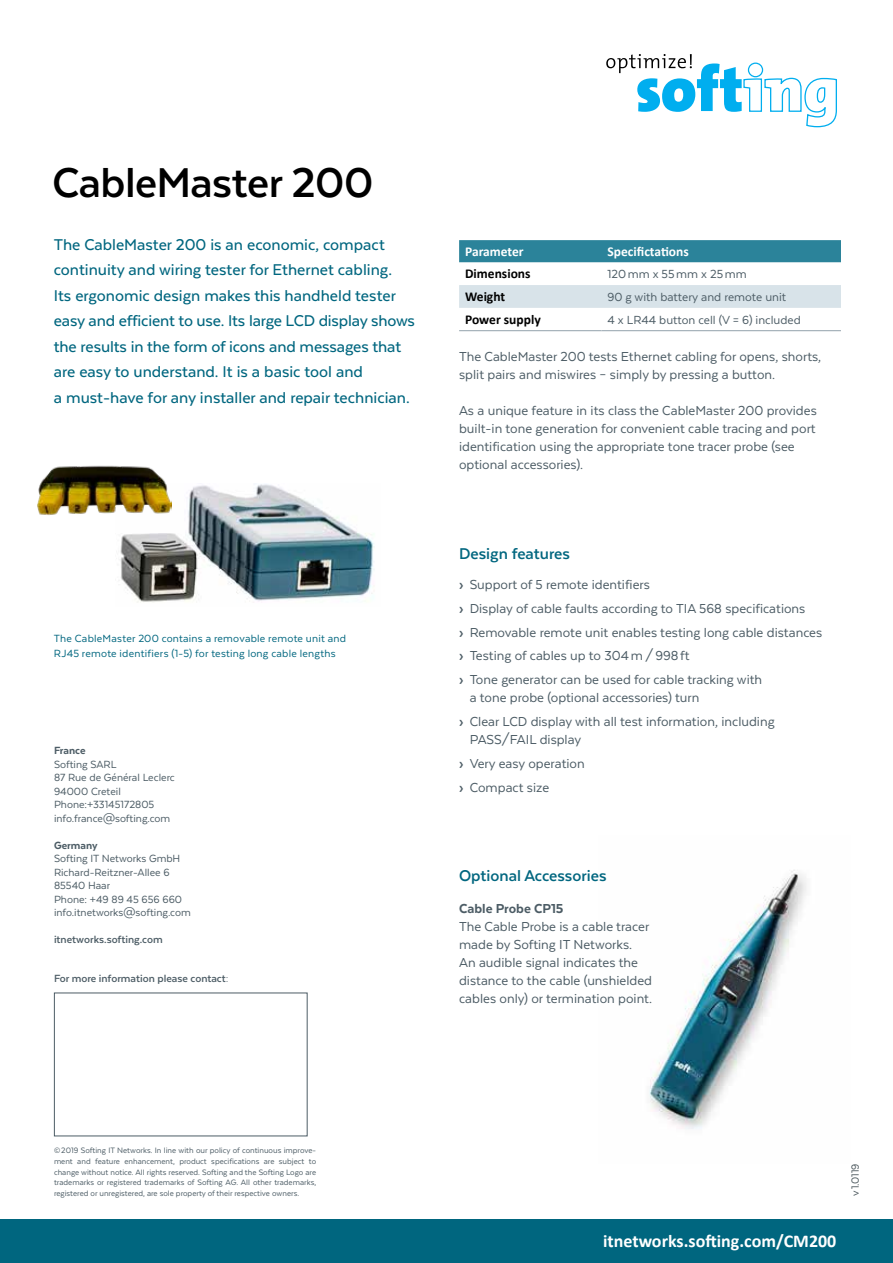
<style>
.page{position:relative;width:893px;height:1263px;background:#fff}
.page>*{position:absolute;margin:0;border:0;box-sizing:border-box;transform-origin:0 0}
.t1{font:700 48px "Texta";letter-spacing:-.01em;color:#000}
.t2{font:500 18px/25.5px "Texta";color:#00667f}
.t3{font:700 18px "Texta";color:#00667f}
.t4{font:700 18px "Calibri";color:#fff}
.t5{font:15px/18px "Texta";color:#4c5c65}
.t6{font:800 15px "Texta";color:#4c5c65}
.t7{font:13.5px "Texta";color:#4c5c65}
.t8{font:700 13.5px "Calibri";color:#000}
.t9{font:700 13.5px "Calibri";color:#fff}
.t10{font:12px/13.5px "Texta";color:#4c5c65}
.t11{font:12px/14.4px "Texta";letter-spacing:.015em;color:#00667f}
.t12{font:700 12px "Texta";color:#4c5c65}
.t13{font:800 12px "Texta";color:#4c5c65}
.t14{font:12px "Texta";color:#4c585d}
.t15{font:9px/10.8px "Texta";color:#4c5c65}
.s1{font-weight:800}
</style>
<div class="page">
<img style="left:649px;top:870px;width:158px;height:259px">
<div style="left:0;top:1219px;width:893px;height:44px;background:#00667f"></div>
<svg style="left:606px;top:54px;width:231px;height:73px"></svg>
<div style="left:459px;top:240px;width:382px;height:22px;background:#2b839a"></div>
<div style="left:459px;top:285px;width:382px;height:23px;background:#d8e3e9"></div>
<hr style="left:459px;top:330px;width:142px;height:1px;background:#9eacb5">
<hr style="left:601px;top:330px;width:240px;height:1px;background:#9eacb5">
<div style="left:54px;top:992px;width:254px;height:144px;border:1px solid #4c5c65"></div>
<img style="left:120px;top:484px;width:254px;height:119px">
<img style="left:37px;top:465px;width:134px;height:63px">
<h1 class="t1" style="left:52px;top:158px;width:322px">CableMaster 200</h1>
<p class="t2" style="left:54px;top:231px;width:363px">The CableMaster 200 is an economic, compact continuity and wiring tester for Ethernet cabling.<br>Its ergonomic design makes this handheld tester easy and efficient to use. Its large LCD display shows the results in the form of icons and messages that are easy to understand. It is a basic tool and<br>a must-have for any installer and repair technician.</p>
<p class="t11" style="left:54px;top:631px;width:294px">The CableMaster 200 contains a removable remote unit and<br>RJ45 remote identifiers (1-5) for testing long cable lengths</p>
<p class="t13" style="left:54px;top:744px;width:33px">France</p>
<p class="t10" style="left:54px;top:757px;width:122px">Softing SARL<br>87 Rue de Général Leclerc<br>94000 Creteil<br>Phone:+33145172805 info.france@softing.com</p>
<p class="t13" style="left:54px;top:839px;width:45px">Germany</p>
<p class="t10" style="left:54px;top:851px;width:138px">Softing IT Networks GmbH<br>Richard-Reitzner-Allee 6<br>85540 Haar<br>Phone: +49 89 45 656 660 info.itnetworks@softing.com</p>
<p class="t12" style="left:54px;top:933px;width:110px">itnetworks.softing.com</p>
<p class="t12" style="left:54px;top:972px;width:176px">For more information please contact:</p>
<p class="t9" style="left:465px;top:243px;width:60px">Parameter</p>
<p class="t9" style="left:607px;top:243px;width:83px">Specifictations</p>
<p class="t8" style="left:465px;top:265px;width:67px">Dimensions</p>
<p class="t7" style="left:607px;top:267px;width:141px">120mm x 55mm x 25mm</p>
<p class="t8" style="left:465px;top:288px;width:42px">Weight</p>
<p class="t7" style="left:607px;top:290px;width:180px">90 g with battery and remote unit</p>
<p class="t8" style="left:465px;top:311px;width:77px">Power supply</p>
<p class="t7" style="left:607px;top:313px;width:195px">4 x LR44 button cell (V = 6) included</p>
<p class="t5" style="left:459px;top:347px;width:364px">The CableMaster 200 tests Ethernet cabling for opens, shorts, split pairs and miswires – simply by pressing a button.</p>
<p class="t5" style="left:459px;top:401px;width:359px">As a unique feature in its class the CableMaster 200 provides built-in tone generation for convenient cable tracing and port identification using the appropriate tone tracer probe (see optional accessories).</p>
<p class="t3" style="left:459px;top:544px;width:112px">Design features</p>
<p class="t5" style="left:459px;top:573px;width:365px;line-height:23.7px"><span class="s1">›</span> Support of 5 remote identifiers<br><span class="s1">›</span> Display of cable faults according to TIA 568 specifications<br><span class="s1">›</span> Removable remote unit enables testing long cable distances <span class="s1">›</span> Testing of cables up to 304m/998ft<br><span class="s1">›</span> Tone generator can be used for cable tracking with</p>
<p class="t5" style="left:459px;top:686px;width:317px;line-height:23.9px;text-indent:11px">a tone probe (optional accessories) turn<br><span class="s1">›</span> Clear LCD display with all test information, including</p>
<p class="t5" style="left:459px;top:727px;width:127px;line-height:23.7px;text-indent:11px">PASS/FAIL display <span class="s1">›</span> Very easy operation <span class="s1">›</span> Compact size</p>
<p class="t3" style="left:459px;top:867px;width:149px">Optional Accessories</p>
<p class="t6" style="left:459px;top:900px;width:106px">Cable Probe CP15</p>
<p class="t5" style="left:459px;top:917px;width:194px">The Cable Probe is a cable tracer made by Softing IT Networks.<br>An audible signal indicates the distance to the cable (unshielded cables only) or termination point.</p>
<p class="t15" style="left:54px;top:1145px;width:264px">©2019 Softing IT Networks. In line with our policy of continuous improve&shy;ment and feature enhancement, product specifications are subject to change without notice. All rights reserved. Softing and the Softing Logo are trademarks or registered trademarks of Softing AG. All other trademarks, registered or unregistered, are sole property of their respective owners.</p>
<p class="t4" style="left:603px;top:1229px;width:235px">itnetworks.softing.com/CM200</p>
<p class="t14" style="left:849px;top:1196px;width:34px;rotate:-90deg">v1.0119</p>
</div>
